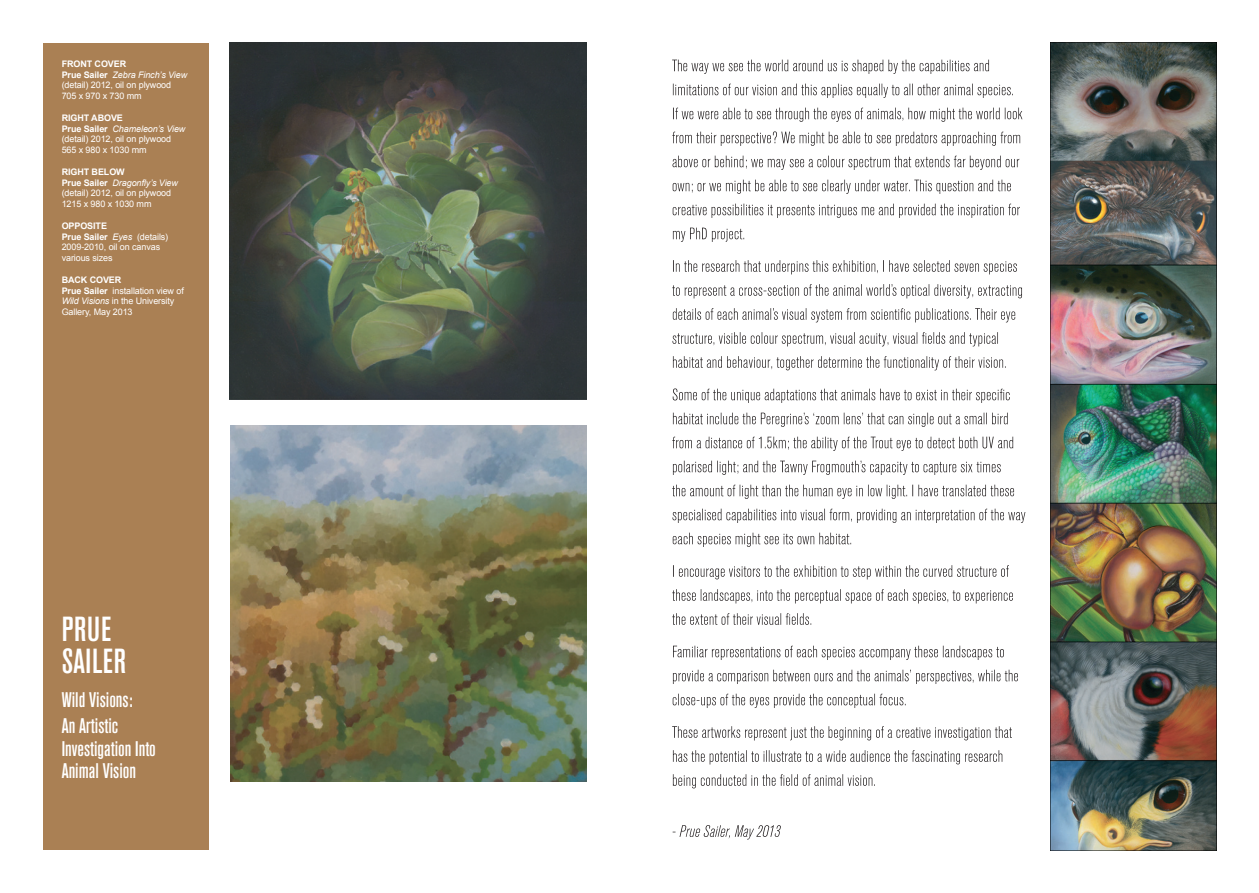
<style>
.page{position:relative;width:1259px;height:893px;background:#fff}
.page>*{position:absolute;margin:0;border:0;box-sizing:border-box;transform-origin:0 0}
.t1{font:500 condensed 34.5px/31.5px "Akzidenz Grotesk BQ";letter-spacing:.025em;color:#fff}
.t2{font:500 condensed 21px/26.7px "Akzidenz Grotesk BQ";color:#fff}
.t3{font:9px/10.8px "Arial";letter-spacing:-.01em;color:#fff}
.s1{font-weight:700}
.s2{font-style:italic}
</style>
<div class="page">
<div style="left:43px;top:43px;width:166px;height:807px;background:#aa8054"></div>
<svg style="left:672px;top:825px;width:109px;height:14px"></svg>
<svg style="left:673px;top:774px;width:202px;height:14px"></svg>
<svg style="left:673px;top:750px;width:329px;height:14px"></svg>
<svg style="left:672px;top:726px;width:340px;height:14px"></svg>
<svg style="left:672px;top:694px;width:233px;height:14px"></svg>
<svg style="left:673px;top:670px;width:345px;height:14px"></svg>
<svg style="left:673px;top:646px;width:331px;height:14px"></svg>
<svg style="left:672px;top:613px;width:139px;height:12px"></svg>
<svg style="left:672px;top:589px;width:341px;height:14px"></svg>
<svg style="left:673px;top:565px;width:336px;height:14px"></svg>
<svg style="left:673px;top:533px;width:178px;height:14px"></svg>
<svg style="left:672px;top:509px;width:353px;height:14px"></svg>
<svg style="left:672px;top:485px;width:342px;height:14px"></svg>
<svg style="left:673px;top:461px;width:327px;height:14px"></svg>
<svg style="left:672px;top:437px;width:341px;height:14px"></svg>
<svg style="left:673px;top:413px;width:334px;height:14px"></svg>
<svg style="left:673px;top:388px;width:336px;height:15px"></svg>
<svg style="left:673px;top:356px;width:331px;height:14px"></svg>
<svg style="left:672px;top:332px;width:326px;height:14px"></svg>
<svg style="left:673px;top:308px;width:342px;height:14px"></svg>
<svg style="left:672px;top:284px;width:350px;height:14px"></svg>
<svg style="left:673px;top:260px;width:344px;height:14px"></svg>
<svg style="left:673px;top:228px;width:71px;height:14px"></svg>
<svg style="left:672px;top:204px;width:348px;height:14px"></svg>
<svg style="left:672px;top:180px;width:339px;height:14px"></svg>
<svg style="left:672px;top:156px;width:347px;height:14px"></svg>
<svg style="left:672px;top:131px;width:348px;height:15px"></svg>
<svg style="left:673px;top:108px;width:349px;height:14px"></svg>
<svg style="left:673px;top:84px;width:340px;height:14px"></svg>
<svg style="left:672px;top:60px;width:317px;height:14px"></svg>
<img style="left:1051px;top:43px;width:165px;height:807px">
<img style="left:230px;top:43px;width:357px;height:357px">
<img style="left:231px;top:425px;width:356px;height:356px">
<p class="t3" style="left:62px;top:58px;width:127px"><span class="s1">FRONT COVER<br>Prue Sailer</span> <span class="s2">Zebra Finch’s View </span>(detail) 2012, oil on plywood<br>705 x 970 x 730 mm</p>
<p class="t3" style="left:62px;top:112px;width:125px"><span class="s1">RIGHT ABOVE<br>Prue Sailer</span> <span class="s2">Chameleon’s View </span>(detail) 2012, oil on plywood<br>565 x 980 x 1030 mm</p>
<p class="t3" style="left:62px;top:166px;width:118px"><span class="s1">RIGHT BELOW<br>Prue Sailer</span> <span class="s2">Dragonfly’s View </span>(detail) 2012, oil on plywood<br>1215 x 980 x 1030 mm</p>
<p class="t3" style="left:62px;top:220px;width:108px"><span class="s1">OPPOSITE<br>Prue Sailer</span> <span class="s2">Eyes</span> (details)<br>2009-2010, oil on canvas various sizes</p>
<p class="t3" style="left:62px;top:274px;width:124px"><span class="s1">BACK COVER<br>Prue Sailer</span> installation view of<br><span class="s2">Wild Visions</span> in the University<br>Gallery, May 2013</p>
<h1 class="t1" style="left:62px;top:613px;width:66px">PRUE<br>SAILER</h1>
<h2 class="t2" style="left:62px;top:686px;width:72px">Wild Visions:<br>An Artistic</h2>
<h2 class="t2" style="left:62px;top:737px;width:96px;line-height:22.5px">Investigation Into<br>Animal Vision</h2>
</div>
